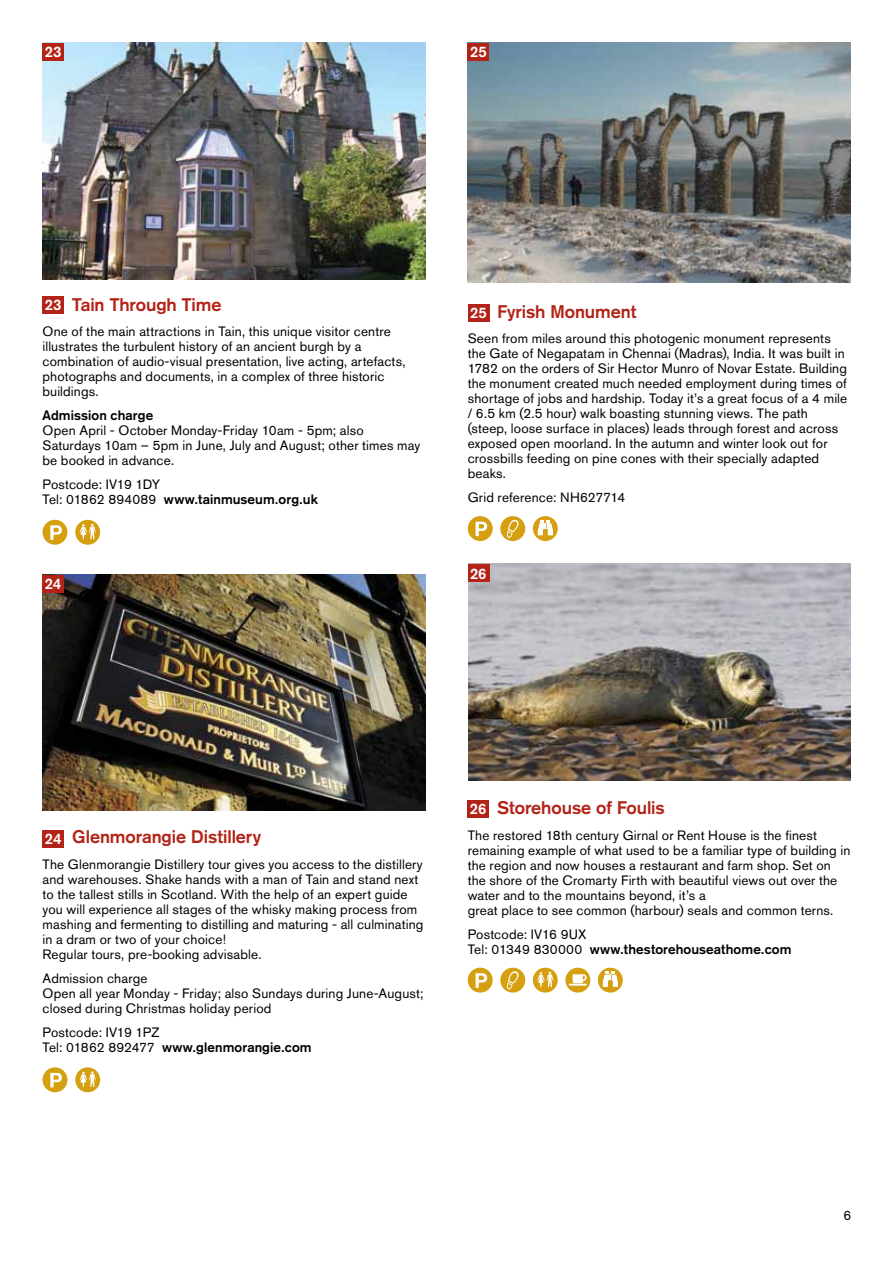
<style>
.page{position:relative;width:893px;height:1263px;background:#fff}
.page>*{position:absolute;margin:0;border:0;box-sizing:border-box;transform-origin:0 0}
.t1{font:700 18px "Akzidenz Grotesk";letter-spacing:-.005em;color:#b32317}
.t2{font:700 15px "Akzidenz Grotesk";letter-spacing:-.005em;color:#fff}
.t3{font:13.5px/15px "Akzidenz Grotesk BE";letter-spacing:.01em;color:#000}
.t4{font:700 13.5px "Akzidenz Grotesk";letter-spacing:.01em;color:#000}
.s1{color:#d59f0f}
.s2{font-family:"Akzidenz Grotesk BE";font-weight:400}
</style>
<div class="page">
<div style="left:43px;top:520px;width:24px;height:25px;background:#d59f10;border-radius:50%"></div>
<svg style="left:50px;top:525px;width:12px;height:15px"></svg>
<div style="left:75px;top:520px;width:25px;height:25px;background:#d59f10;border-radius:50%"></div>
<svg style="left:80px;top:524px;width:16px;height:15px"></svg>
<div style="left:43px;top:1067px;width:24px;height:25px;background:#d59f10;border-radius:50%"></div>
<svg style="left:50px;top:1073px;width:12px;height:14px"></svg>
<div style="left:75px;top:1067px;width:25px;height:25px;background:#d59f10;border-radius:50%"></div>
<svg style="left:80px;top:1071px;width:16px;height:16px"></svg>
<div style="left:500px;top:516px;width:25px;height:25px;background:#d59f10;border-radius:50%"></div>
<svg style="left:507px;top:519px;width:12px;height:19px"></svg>
<svg style="left:468px;top:516px;width:25px;height:25px"></svg>
<svg style="left:476px;top:522px;width:11px;height:14px"></svg>
<svg style="left:533px;top:516px;width:25px;height:25px"></svg>
<svg style="left:538px;top:520px;width:15px;height:15px"></svg>
<div style="left:500px;top:968px;width:25px;height:24px;background:#d59f10;border-radius:50%"></div>
<svg style="left:507px;top:971px;width:12px;height:18px"></svg>
<div style="left:565px;top:968px;width:25px;height:24px;background:#d59f10;border-radius:50%"></div>
<svg style="left:569px;top:974px;width:18px;height:12px"></svg>
<div style="left:533px;top:968px;width:25px;height:24px;background:#d59f10;border-radius:50%"></div>
<svg style="left:537px;top:972px;width:16px;height:15px"></svg>
<div style="left:468px;top:968px;width:25px;height:24px;background:#d59f10;border-radius:50%"></div>
<svg style="left:476px;top:973px;width:11px;height:15px"></svg>
<div style="left:598px;top:968px;width:25px;height:24px;background:#d59f10;border-radius:50%"></div>
<svg style="left:603px;top:971px;width:15px;height:16px"></svg>
<img style="left:43px;top:43px;width:383px;height:236px">
<div style="left:43px;top:43px;width:21px;height:18px;background:#b32317"></div>
<img style="left:43px;top:575px;width:382px;height:235px">
<div style="left:42px;top:575px;width:22px;height:18px;background:#b32317"></div>
<img style="left:468px;top:43px;width:382px;height:240px">
<div style="left:468px;top:43px;width:21px;height:18px;background:#b32317"></div>
<img style="left:468px;top:564px;width:382px;height:217px">
<div style="left:468px;top:564px;width:21px;height:18px;background:#b32317"></div>
<div style="left:43px;top:296px;width:21px;height:18px;background:#b32317"></div>
<div style="left:468px;top:304px;width:21px;height:18px;background:#b32317"></div>
<div style="left:468px;top:800px;width:21px;height:18px;background:#b32317"></div>
<div style="left:43px;top:830px;width:21px;height:18px;background:#b32317"></div>
<p class="t2" style="left:45px;top:42px;width:18px">23</p>
<p class="t2" style="left:470px;top:43px;width:18px">25</p>
<h1 class="t1" style="left:43px;top:294px;width:180px"><span class="s1">23</span> Tain Through Time</h1>
<p class="t3" style="left:43px;top:324px;width:365px">One of the main attractions in Tain, this unique visitor centre illustrates the turbulent history of an ancient burgh by a combination of audio-visual presentation, live acting, artefacts, photographs and documents, in a complex of three historic buildings.</p>
<p class="t4" style="left:43px;top:407px;width:112px">Admission charge</p>
<p class="t3" style="left:43px;top:423px;width:379px">Open April - October Monday-Friday 10am - 5pm; also<br>Saturdays 10am – 5pm in June, July and August; other times may be booked in advance.</p>
<p class="t3" style="left:43px;top:477px;width:119px">Postcode: IV19 1DY</p>
<p class="t4" style="left:43px;top:491px;width:277px"><span class="s2">Tel: 01862 894089</span> www.tainmuseum.org.uk</p>
<p class="t2" style="left:45px;top:296px;width:18px">23</p>
<p class="t2" style="left:45px;top:574px;width:18px">24</p>
<h1 class="t1" style="left:468px;top:300px;width:170px"><span class="s1">25</span> Fyrish Monument</h1>
<p class="t3" style="left:468px;top:331px;width:381px">Seen from miles around this photogenic monument represents the Gate of Negapatam in Chennai (Madras), India. It was built in 1782 on the orders of Sir Hector Munro of Novar Estate. Building the monument created much needed employment during times of shortage of jobs and hardship. Today it’s a great focus of a 4 mile / 6.5 km (2.5 hour) walk boasting stunning views. The path (steep, loose surface in places) leads through forest and across exposed open moorland. In the autumn and winter look out for crossbills feeding on pine cones with their specially adapted beaks.</p>
<p class="t3" style="left:468px;top:490px;width:159px">Grid reference: NH627714</p>
<p class="t2" style="left:470px;top:304px;width:18px">25</p>
<p class="t2" style="left:470px;top:565px;width:18px">26</p>
<h1 class="t1" style="left:43px;top:826px;width:220px"><span class="s1">24</span> Glenmorangie Distillery</h1>
<p class="t3" style="left:43px;top:856px;width:382px">The Glenmorangie Distillery tour gives you access to the distillery and warehouses. Shake hands with a man of Tain and stand next to the tallest stills in Scotland. With the help of an expert guide you will experience all stages of the whisky making process from mashing and fermenting to distilling and maturing - all culminating in a dram or two of your choice!<br>Regular tours, pre-booking advisable.</p>
<p class="t3" style="left:43px;top:970px;width:383px">Admission charge<br>Open all year Monday - Friday; also Sundays during June-August; closed during Christmas holiday period</p>
<p class="t3" style="left:43px;top:1024px;width:119px">Postcode: IV19 1PZ</p>
<p class="t4" style="left:43px;top:1039px;width:271px"><span class="s2">Tel: 01862 892477</span> www.glenmorangie.com</p>
<p class="t2" style="left:45px;top:829px;width:18px">24</p>
<h1 class="t1" style="left:468px;top:797px;width:198px"><span class="s1">26</span> Storehouse of Foulis</h1>
<p class="t3" style="left:468px;top:827px;width:384px">The restored 18th century Girnal or Rent House is the finest remaining example of what used to be a familiar type of building in the region and now houses a restaurant and farm shop. Set on the shore of the Cromarty Firth with beautiful views out over the water and to the mountains beyond, it’s a<br>great place to see common (harbour) seals and common terns.</p>
<p class="t3" style="left:468px;top:926px;width:120px">Postcode: IV16 9UX</p>
<p class="t4" style="left:468px;top:941px;width:325px"><span class="s2">Tel: 01349 830000</span> www.thestorehouseathome.com</p>
<p class="t2" style="left:470px;top:800px;width:18px">26</p>
<p class="t3" style="left:843px;top:1208px;width:9px">6</p>
</div>
